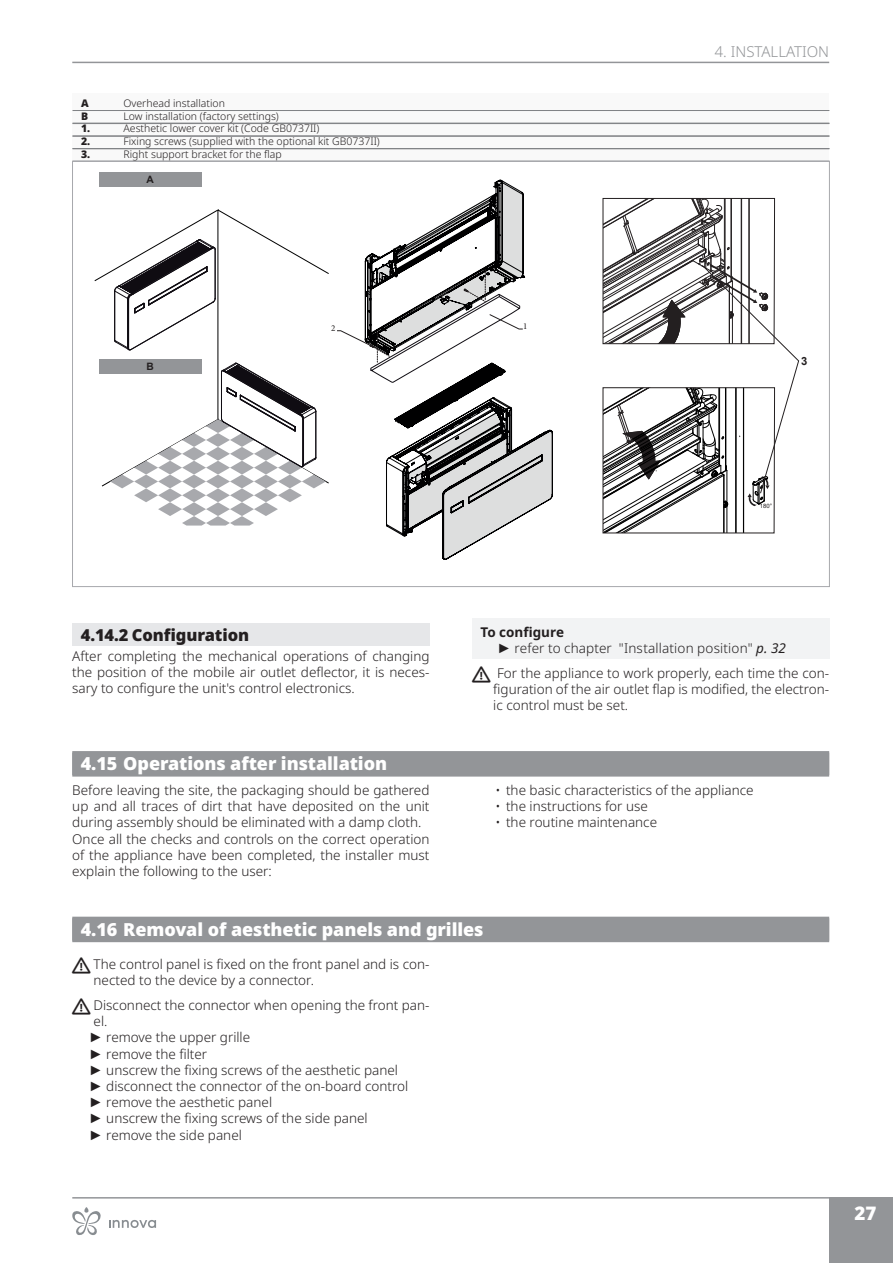
<style>
.page{position:relative;width:893px;height:1263px;background:#fff}
.page>*{position:absolute;margin:0;border:0;box-sizing:border-box;transform-origin:0 0}
.t1{font:900 18.75px "Noto Sans";color:#fff}
.t2{font:900 18px "Noto Sans";letter-spacing:-.005em;color:#fff}
.t3{font:900 16.5px "Noto Sans";letter-spacing:-.005em;color:#231f20}
.t4{font:300 15px "Noto Sans";color:#939598}
.t5{font:300 13.5px/16.2px "Noto Sans";color:#231f20}
.t6{font:700 11.25px "Arial";color:#231f20}
.t7{font:300 10.5px "Noto Sans";color:#231f20}
.t8{font:900 10.5px "Noto Sans";color:#231f20}
.t9{font:700 10.2px "Arial";color:#231f20}
.t10{font:9px "Minion Pro";color:#231f20}
.t11{font:6px "Arial";color:#231f20}
.s1{font-weight:700}
.s2{font-family:"Arial";font-weight:400}
.s3{font-weight:400;font-style:italic}
</style>
<div class="page">
<hr style="left:72px;top:62px;width:757px;height:1px;background:#939598">
<hr style="left:72px;top:1197px;width:757px;height:1px;background:#939598">
<div style="left:829px;top:1197px;width:64px;height:66px;background:#939598"></div>
<div style="left:73px;top:94px;width:756px;height:67px;background:#f9f9f9"></div>
<hr style="left:73px;top:110px;width:756px;height:1px;background:#808285">
<hr style="left:73px;top:123px;width:756px;height:1px;background:#808285">
<hr style="left:73px;top:136px;width:756px;height:1px;background:#808285">
<hr style="left:73px;top:148px;width:756px;height:1px;background:#808285">
<hr style="left:73px;top:149px;width:756px;height:1px;background:#808285">
<hr style="left:218px;top:210px;width:1px;height:209px;background:#000001">
<div style="left:99px;top:172px;width:102px;height:14px;background:#939598"></div>
<div style="left:99px;top:359px;width:102px;height:14px;background:#939598"></div>
<svg style="left:95px;top:210px;width:234px;height:141px"></svg>
<svg style="left:102px;top:363px;width:227px;height:162px"></svg>
<svg style="left:603px;top:198px;width:196px;height:335px"></svg>
<svg style="left:337px;top:180px;width:216px;height:380px"></svg>
<div style="left:72px;top:623px;width:357px;height:22px;background:#e6e7e9"></div>
<div style="left:472px;top:618px;width:357px;height:25px;background:#f2f3f4"></div>
<div style="left:472px;top:634px;width:357px;height:25px;background:#f2f3f4"></div>
<div style="left:72px;top:752px;width:757px;height:24px;background:#939598"></div>
<div style="left:72px;top:751px;width:757px;height:24px;background:#939598"></div>
<div style="left:72px;top:918px;width:757px;height:24px;background:#939598"></div>
<div style="left:72px;top:917px;width:757px;height:24px;background:#939598"></div>
<svg style="left:109px;top:1220px;width:47px;height:8px"></svg>
<svg style="left:72px;top:1207px;width:29px;height:28px"></svg>
<p class="t8" style="left:81px;top:95px;width:9px">A</p>
<p class="t7" style="left:124px;top:96px;width:103px">Overhead installation</p>
<p class="t8" style="left:81px;top:108px;width:9px">B</p>
<p class="t7" style="left:124px;top:109px;width:157px">Low installation (factory settings)</p>
<p class="t8" style="left:81px;top:120px;width:11px">1.</p>
<p class="t7" style="left:124px;top:121px;width:197px">Aesthetic lower cover kit (Code GB0737II)</p>
<p class="t8" style="left:81px;top:133px;width:11px">2.</p>
<p class="t7" style="left:124px;top:134px;width:258px">Fixing screws (supplied with the optional kit GB0737II)</p>
<p class="t8" style="left:81px;top:146px;width:11px">3.</p>
<p class="t7" style="left:124px;top:146px;width:160px">Right support bracket for the flap</p>
<p class="t9" style="left:146px;top:172px;width:9px">A</p>
<p class="t4" style="left:714px;top:41px;width:116px">4. I nstallation</p>
<p class="t9" style="left:146px;top:359px;width:9px">B</p>
<p class="t10" style="left:331px;top:322px;width:6px">2</p>
<p class="t10" style="left:523px;top:320px;width:6px">1</p>
<p class="t6" style="left:801px;top:353px;width:8px">3</p>
<p class="t11" style="left:760px;top:502px;width:14px">180°</p>
<p class="t3" style="left:81px;top:622px;width:170px">4.14.2 Configuration</p>
<p class="t5" style="left:72px;top:648px;width:359px;text-align:justify">After completing the mechanical operations of changing the position of the mobile air outlet deflector, it is neces&shy;sary to configure the unit's control electronics.</p>
<p class="t5" style="left:497px;top:624px;width:290px;text-indent:-17px"><span class="s1">To configure<br></span><span class="s2">►</span> refer to chapter "Installation position" <span class="s3">p. 32</span></p>
<p class="t5" style="left:493px;top:665px;width:337px;text-align:justify">For the appliance to work properly, each time the con&shy;figuration of the air outlet flap is modified, the electron&shy;ic control must be set.</p>
<h2 class="t2" style="left:81px;top:750px;width:308px">4.15 Operations after installation</h2>
<p class="t5" style="left:72px;top:782px;width:359px">Before leaving the site, the packaging should be gathered up and all traces of dirt that have deposited on the unit during assembly should be eliminated with a damp cloth.<br>Once all the checks and controls on the correct operation of the appliance have been completed, the installer must explain the following to the user:</p>
<p class="t5" style="left:495px;top:782px;width:260px">• the basic characteristics of the appliance</p>
<p class="t5" style="left:495px;top:798px;width:154px">• the instructions for use</p>
<p class="t5" style="left:495px;top:815px;width:163px">• the routine maintenance</p>
<h2 class="t2" style="left:81px;top:915px;width:404px">4.16 Removal of aesthetic panels and grilles</h2>
<p class="t5" style="left:94px;top:956px;width:337px">The control panel is fixed on the front panel and is con&shy;nected to the device by a connector.</p>
<p class="t5" style="left:94px;top:997px;width:337px">Disconnect the connector when opening the front pan-</p>
<p class="t5" style="left:94px;top:1013px;width:15px">el.</p>
<p class="t5" style="left:89px;top:1030px;width:162px"><span class="s2">►</span> remove the upper grille</p>
<p class="t5" style="left:89px;top:1046px;width:119px"><span class="s2">►</span> remove the filter</p>
<p class="t5" style="left:89px;top:1062px;width:310px"><span class="s2">►</span> unscrew the fixing screws of the aesthetic panel</p>
<p class="t5" style="left:89px;top:1078px;width:321px"><span class="s2">►</span> disconnect the connector of the on-board control</p>
<p class="t5" style="left:89px;top:1094px;width:184px"><span class="s2">►</span> remove the aesthetic panel</p>
<p class="t5" style="left:89px;top:1111px;width:280px"><span class="s2">►</span> unscrew the fixing screws of the side panel</p>
<p class="t5" style="left:89px;top:1127px;width:154px"><span class="s2">►</span> remove the side panel</p>
<h1 class="t1" style="left:854px;top:1199px;width:23px">27</h1>
</div>
